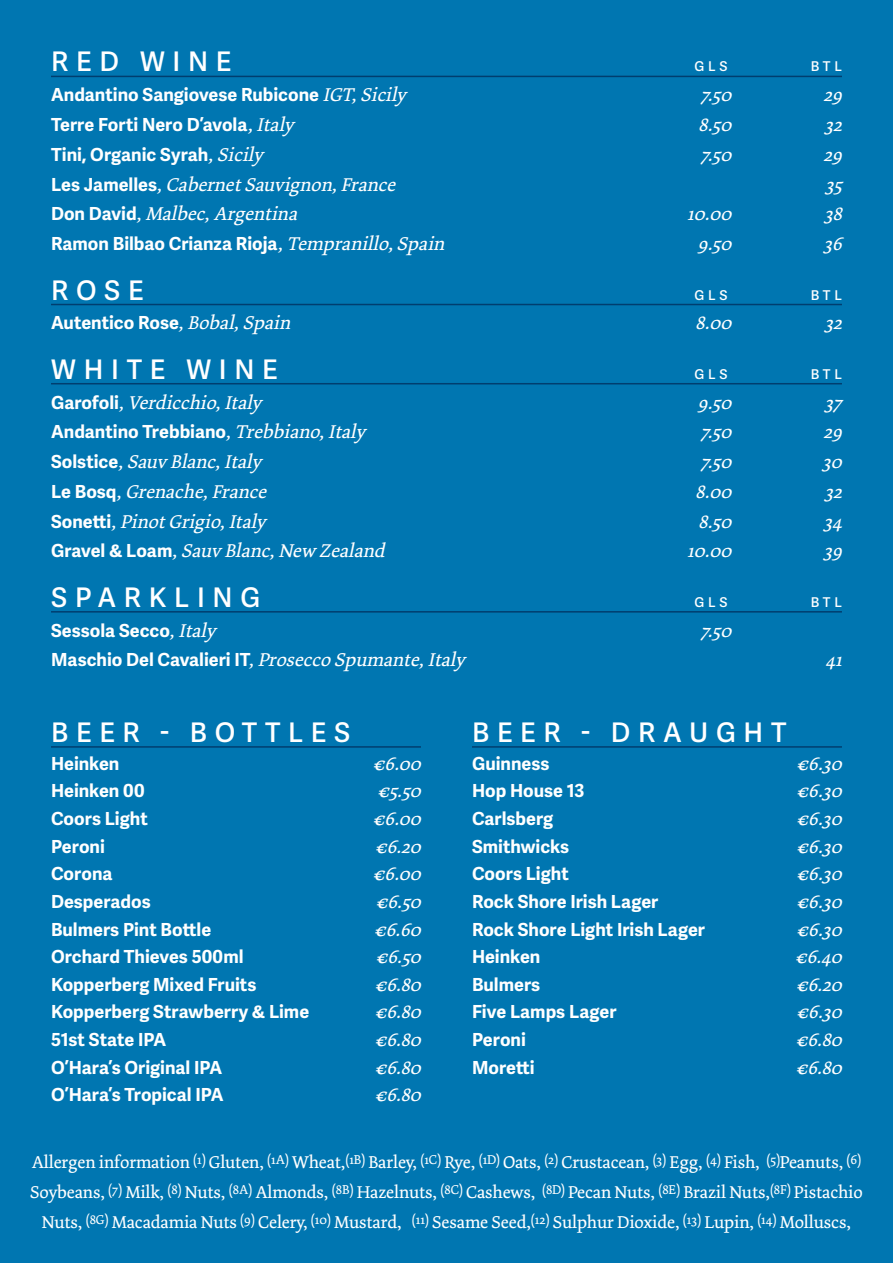
<style>
.page{position:relative;width:893px;height:1263px;background:#0076b1}
.page>*{position:absolute;margin:0;border:0;box-sizing:border-box;transform-origin:0 0}
.t1{font:600 27px "Adelle Sans";letter-spacing:.285em;color:#fff}
.t2{font:italic 19.5px "Dolly Pro";color:#fff}
.t3{font:700 18px "Adelle Sans";color:#fff}
.t4{font:18px/30px "Dolly Pro";letter-spacing:-.01em;color:#fff;text-align:center}
.t5{font:600 13.5px "Adelle Sans";letter-spacing:.28em;color:#fff}
.s1{font-family:"Dolly Pro";font-weight:400;font-style:italic;font-size:19.5px}
.s2{font-family:"Adelle Sans";font-weight:700;font-style:normal;font-size:18px}
</style>
<div class="page">
<hr style="left:51px;top:76px;width:791px;height:1px;background:#003e6f">
<hr style="left:51px;top:304px;width:791px;height:1px;background:#003e6f">
<hr style="left:51px;top:383px;width:791px;height:1px;background:#003e6f">
<hr style="left:51px;top:611px;width:791px;height:1px;background:#003e6f">
<hr style="left:51px;top:746px;width:370px;height:2px;background:#003e6f">
<hr style="left:472px;top:746px;width:370px;height:2px;background:#003e6f">
<h1 class="t1" style="left:51px;top:46px;width:182px">RED WINE</h1>
<p class="t5" style="left:694px;top:59px;width:35px">GLS</p>
<p class="t5" style="left:811px;top:59px;width:33px">BTL</p>
<p class="t3" style="left:51px;top:84px;width:356px">Andantino Sangiovese Rubicone <span class="s1">IGT,Sicily</span></p>
<p class="t2" style="left:701px;top:82px;width:38px">7.50</p>
<p class="t2" style="left:823px;top:82px;width:25px">29</p>
<p class="t3" style="left:51px;top:114px;width:244px">Terre Forti Nero D’avola<span class="s1">,Italy</span></p>
<p class="t2" style="left:698px;top:112px;width:40px">8.50</p>
<p class="t2" style="left:825px;top:112px;width:24px">32</p>
<p class="t3" style="left:51px;top:143px;width:213px">Tini, Organic Syrah<span class="s1">,Sicily</span></p>
<p class="t2" style="left:701px;top:142px;width:38px">7.50</p>
<p class="t2" style="left:823px;top:142px;width:25px">29</p>
<p class="t2" style="left:51px;top:172px;width:351px"><span class="s2">L e s J a m e l l e s</span> ,CabernetSauvignon,France</p>
<p class="t2" style="left:825px;top:172px;width:23px">35</p>
<p class="t2" style="left:51px;top:201px;width:253px"><span class="s2">D o n D a v i d</span> ,Malbec,Argentina</p>
<p class="t2" style="left:687px;top:201px;width:51px">10.00</p>
<p class="t2" style="left:824px;top:201px;width:24px">38</p>
<p class="t3" style="left:51px;top:233px;width:400px">Ramon Bilbao Crianza Rioja<span class="s1">,Tempranillo,Spain</span></p>
<p class="t2" style="left:698px;top:231px;width:40px">9.50</p>
<p class="t2" style="left:824px;top:231px;width:25px">36</p>
<h1 class="t1" style="left:51px;top:274px;width:94px">ROSE</h1>
<p class="t5" style="left:694px;top:287px;width:35px">GLS</p>
<p class="t5" style="left:811px;top:287px;width:33px">BTL</p>
<p class="t3" style="left:51px;top:312px;width:246px">Autentico Rose<span class="s1">,Bobal,Spain</span></p>
<p class="t2" style="left:696px;top:310px;width:43px">8.00</p>
<p class="t2" style="left:825px;top:310px;width:24px">32</p>
<h1 class="t1" style="left:51px;top:353px;width:228px">WHITE WINE</h1>
<p class="t5" style="left:694px;top:366px;width:35px">GLS</p>
<p class="t5" style="left:811px;top:366px;width:33px">BTL</p>
<p class="t2" style="left:51px;top:390px;width:212px"><span class="s2">G a r o f o l i</span> ,Verdicchio,Italy</p>
<p class="t2" style="left:698px;top:390px;width:40px">9.50</p>
<p class="t2" style="left:825px;top:390px;width:24px">37</p>
<p class="t3" style="left:51px;top:421px;width:316px">Andantino Trebbiano<span class="s1">,Trebbiano,Italy</span></p>
<p class="t2" style="left:701px;top:419px;width:38px">7.50</p>
<p class="t2" style="left:823px;top:419px;width:25px">29</p>
<p class="t2" style="left:51px;top:449px;width:212px"><span class="s2">S o l s t i c e</span> ,SauvBlanc,Italy</p>
<p class="t2" style="left:701px;top:449px;width:38px">7.50</p>
<p class="t2" style="left:823px;top:449px;width:26px">30</p>
<p class="t2" style="left:51px;top:479px;width:222px"><span class="s2">L e B o s q</span> ,Grenache,France</p>
<p class="t2" style="left:696px;top:479px;width:43px">8.00</p>
<p class="t2" style="left:825px;top:479px;width:24px">32</p>
<p class="t2" style="left:51px;top:509px;width:216px"><span class="s2">S o n e tt i</span> ,PinotGrigio,Italy</p>
<p class="t2" style="left:698px;top:509px;width:40px">8.50</p>
<p class="t2" style="left:824px;top:509px;width:25px">34</p>
<p class="t2" style="left:51px;top:539px;width:340px"><span class="s2">G r a v e l &amp; L o a m</span> ,SauvBlanc,New Zealand</p>
<p class="t2" style="left:687px;top:539px;width:51px">10.00</p>
<p class="t2" style="left:824px;top:539px;width:25px">39</p>
<h1 class="t1" style="left:51px;top:581px;width:211px">SPARKLING</h1>
<p class="t5" style="left:694px;top:594px;width:35px">GLS</p>
<p class="t5" style="left:811px;top:594px;width:33px">BTL</p>
<p class="t3" style="left:51px;top:619px;width:166px">Sessola Secco<span class="s1">,Italy</span></p>
<p class="t2" style="left:701px;top:618px;width:38px">7.50</p>
<p class="t2" style="left:51px;top:647px;width:415px"><span class="s2">Maschio Del Cavalieri IT</span>,Prosecco Spumante,Italy</p>
<p class="t2" style="left:825px;top:647px;width:23px">41</p>
<h1 class="t1" style="left:51px;top:717px;width:300px">BEER - BOTTLES</h1>
<p class="t3" style="left:51px;top:752px;width:70px">Heinken</p>
<p class="t2" style="left:373px;top:751px;width:55px">€6.00</p>
<p class="t3" style="left:51px;top:780px;width:95px">Heinken 00</p>
<p class="t2" style="left:377px;top:778px;width:50px">€5.50</p>
<p class="t3" style="left:51px;top:808px;width:98px">Coors Light</p>
<p class="t2" style="left:373px;top:806px;width:55px">€6.00</p>
<p class="t3" style="left:51px;top:835px;width:55px">Peroni</p>
<p class="t2" style="left:375px;top:834px;width:53px">€6.20</p>
<p class="t3" style="left:51px;top:863px;width:63px">Corona</p>
<p class="t2" style="left:373px;top:861px;width:55px">€6.00</p>
<p class="t3" style="left:51px;top:890px;width:101px">Desperados</p>
<p class="t2" style="left:376px;top:889px;width:52px">€6.50</p>
<p class="t3" style="left:51px;top:918px;width:162px">Bulmers Pint Bottle</p>
<p class="t2" style="left:374px;top:917px;width:54px">€6.60</p>
<p class="t3" style="left:51px;top:946px;width:194px">Orchard Thieves 500ml</p>
<p class="t2" style="left:376px;top:944px;width:52px">€6.50</p>
<p class="t3" style="left:51px;top:973px;width:207px">Kopperberg Mixed Fruits</p>
<p class="t2" style="left:375px;top:972px;width:53px">€6.80</p>
<p class="t3" style="left:51px;top:1001px;width:260px">Kopperberg Strawberry &amp; Lime</p>
<p class="t2" style="left:375px;top:1000px;width:53px">€6.80</p>
<p class="t3" style="left:51px;top:1029px;width:117px">51st State IPA</p>
<p class="t2" style="left:375px;top:1027px;width:53px">€6.80</p>
<p class="t3" style="left:51px;top:1056px;width:173px">O’Hara’s Original IPA</p>
<p class="t2" style="left:375px;top:1055px;width:53px">€6.80</p>
<p class="t3" style="left:51px;top:1084px;width:174px">O’Hara’s Tropical IPA</p>
<p class="t2" style="left:375px;top:1082px;width:53px">€6.80</p>
<h1 class="t1" style="left:472px;top:717px;width:316px">BEER - DRAUGHT</h1>
<p class="t3" style="left:472px;top:752px;width:79px">Guinness</p>
<p class="t2" style="left:797px;top:751px;width:52px">€6.30</p>
<p class="t3" style="left:472px;top:780px;width:114px">Hop House 13</p>
<p class="t2" style="left:797px;top:778px;width:52px">€6.30</p>
<p class="t3" style="left:472px;top:808px;width:83px">Carlsberg</p>
<p class="t2" style="left:797px;top:806px;width:52px">€6.30</p>
<p class="t3" style="left:472px;top:835px;width:99px">Smithwicks</p>
<p class="t2" style="left:797px;top:834px;width:52px">€6.30</p>
<p class="t3" style="left:472px;top:863px;width:98px">Coors Light</p>
<p class="t2" style="left:797px;top:861px;width:52px">€6.30</p>
<p class="t3" style="left:472px;top:890px;width:188px">Rock Shore Irish Lager</p>
<p class="t2" style="left:797px;top:889px;width:52px">€6.30</p>
<p class="t3" style="left:472px;top:918px;width:234px">Rock Shore Light Irish Lager</p>
<p class="t2" style="left:797px;top:917px;width:52px">€6.30</p>
<p class="t3" style="left:472px;top:946px;width:70px">Heinken</p>
<p class="t2" style="left:795px;top:944px;width:54px">€6.40</p>
<p class="t3" style="left:472px;top:973px;width:70px">Bulmers</p>
<p class="t2" style="left:796px;top:972px;width:53px">€6.20</p>
<p class="t3" style="left:472px;top:1001px;width:146px">Five Lamps Lager</p>
<p class="t2" style="left:797px;top:1000px;width:52px">€6.30</p>
<p class="t3" style="left:472px;top:1029px;width:55px">Peroni</p>
<p class="t2" style="left:796px;top:1027px;width:53px">€6.80</p>
<p class="t3" style="left:472px;top:1056px;width:64px">Moretti</p>
<p class="t2" style="left:796px;top:1055px;width:53px">€6.80</p>
<p class="t4" style="left:30px;top:1147px;width:834px">Allergen information <sup>(1)</sup> Gluten, <sup>(1A)</sup> Wheat,<sup>(1B)</sup> Barley, <sup>(1C)</sup> Rye, <sup>(1D)</sup> Oats, <sup>(2)</sup> Crustacean, <sup>(3)</sup> Egg, <sup>(4)</sup> Fish, <sup>(5)</sup>Peanuts, <sup>(6)<br></sup>Soybeans, <sup>(7)</sup> Milk, <sup>(8)</sup> Nuts, <sup>(8A)</sup> Almonds, <sup>(8B)</sup> Hazelnuts, <sup>(8C)</sup> Cashews, <sup>(8D)</sup> Pecan Nuts, <sup>(8E)</sup> Brazil Nuts,<sup>(8F)</sup> Pistachio<br>Nuts, <sup>(8G)</sup> Macadamia Nuts <sup>(9)</sup> Celery, <sup>(10)</sup> Mustard, <sup>(11)</sup> Sesame Seed,<sup>(12)</sup> Sulphur Dioxide, <sup>(13)</sup> Lupin, <sup>(14)</sup> Molluscs,</p>
</div>
